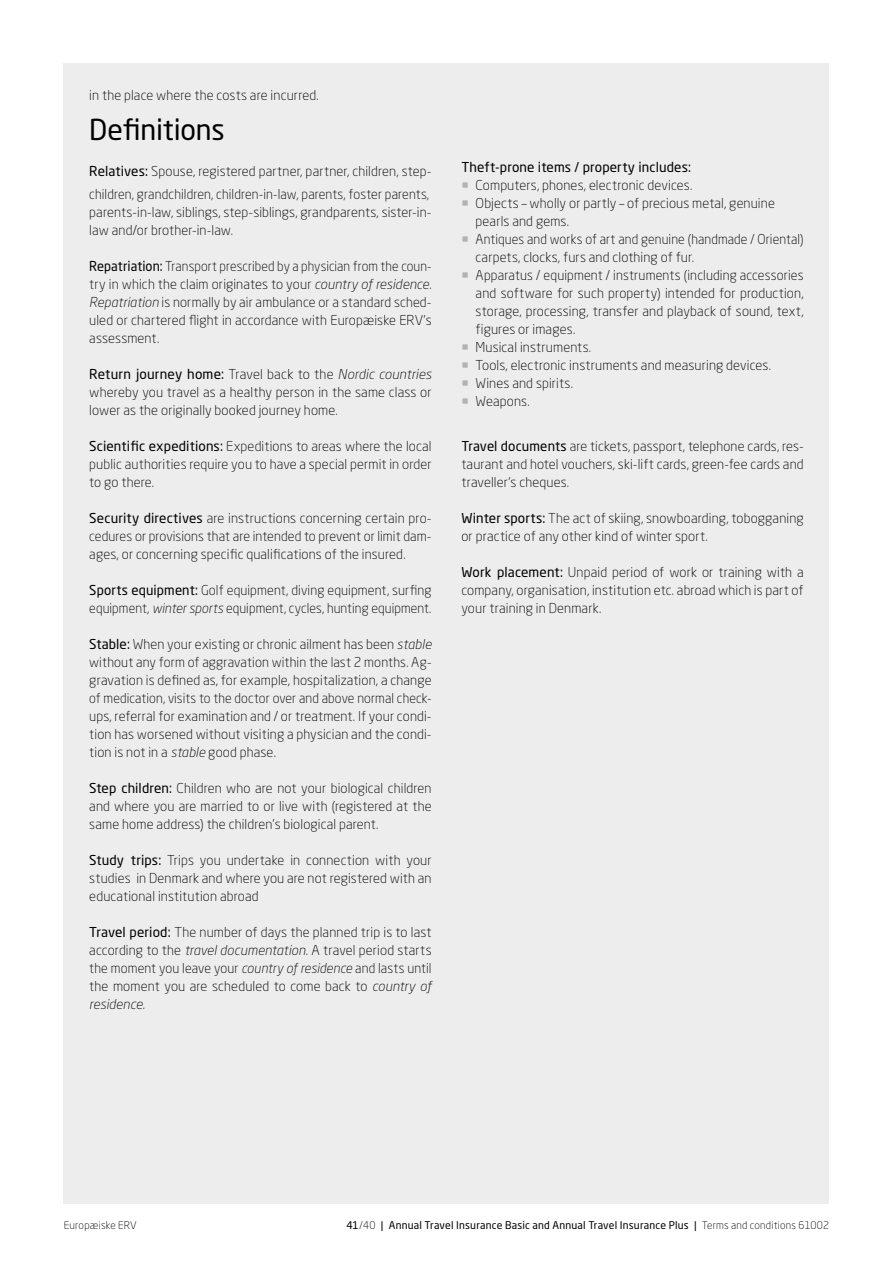
<style>
.page{position:relative;width:893px;height:1263px;background:#fff}
.page>*{position:absolute;margin:0;border:0;box-sizing:border-box;transform-origin:0 0}
.t1{font:28.5px "Neo Sans W1 G";letter-spacing:-.005em;color:#000}
.t2{font:300 13.5px/18px "Neo Sans W1 G";letter-spacing:.01em;color:#000;text-align:justify}
.t3{font:300 13.5px/18px "Neo Sans W1 G";letter-spacing:.01em;color:#000;text-align:justify;scale:.95 1}
.t4{font:300 13.5px/18px "Neo Sans W1 G";letter-spacing:.01em;color:#000;scale:.96 1}
.t5{font:13.5px "Neo Sans W1 G";letter-spacing:.01em;color:#000}
.t6{font:italic 300 13.5px "Neo Sans Pro";letter-spacing:.005em;color:#000}
.t7{font:10.5px "Neo Sans W1 G";letter-spacing:.015em;color:#000}
.t8{font:300 10.5px "Neo Sans W1 G";letter-spacing:.02em;color:#000}
.s1{font-weight:400}
.s2{font-family:"Neo Sans Pro";font-style:italic}
.s3{font-family:"Neo Sans W1 G";font-style:normal}
.s4{color:#b3b2b2}
.s5{font-weight:300}
</style>
<div class="page">
<div style="left:64px;top:64px;width:765px;height:1140px;background:#ededed"></div>
<p class="t2" style="left:89px;top:86px;width:231px">in the place where the costs are incurred.</p>
<h1 class="t1" style="left:89px;top:112px;width:137px">Definitions</h1>
<p class="t2" style="left:89px;top:160px;width:344px;line-height:22.5px"><span class="s1">Relatives:</span> Spouse, registered partner, partner, children, step&shy;children, grandchildren, children-in-law, parents, foster parents,</p>
<p class="t2" style="left:89px;top:203px;width:344px">parents-in-law, siblings, step-siblings, grandparents, sister-in&shy;law and/or brother-in-law.</p>
<p class="t3" style="left:89px;top:257px;width:362px"><span class="s1">Repatriation:</span> Transport prescribed by a physician from the coun&shy;try in which the claim originates to your <span class="s2">country of residence</span>.<br><span class="s2">Repatriation</span> is normally by air ambulance or a standard sched&shy;uled or chartered flight in accordance with Europæiske ERV’s assessment.</p>
<p class="t2" style="left:89px;top:365px;width:344px"><span class="s1">Return journey home:</span> Travel back to the <span class="s2">Nordic countries </span>whereby you travel as a healthy person in the same class or lower as the originally booked journey home.</p>
<p class="t2" style="left:89px;top:437px;width:344px"><span class="s1">Scientific expeditions:</span> Expeditions to areas where the local public authorities require you to have a special permit in order to go there.</p>
<p class="t2" style="left:89px;top:509px;width:344px"><span class="s1">Security directives</span> are instructions concerning certain pro&shy;cedures or provisions that are intended to prevent or limit dam&shy;ages, or concerning specific qualifications of the insured.</p>
<p class="t2" style="left:89px;top:581px;width:344px"><span class="s1">Sports equipment:</span> Golf equipment, diving equipment, surfing equipment, <span class="s2">winter sports</span> equipment, cycles, hunting equipment.</p>
<p class="t2" style="left:89px;top:635px;width:344px"><span class="s1">Stable:</span> When your existing or chronic ailment has been <span class="s2">stable </span>without any form of aggravation within the last 2 months. Ag&shy;gravation is defined as, for example, hospitalization, a change of medication, visits to the doctor over and above normal check&shy;ups, referral for examination and / or treatment. If your condi&shy;tion has worsened without visiting a physician and the condi&shy;tion is not in a <span class="s2">stable</span> good phase.</p>
<p class="t2" style="left:89px;top:779px;width:344px"><span class="s1">Step children:</span> Children who are not your biological children and where you are married to or live with (registered at the same home address) the children’s biological parent.</p>
<p class="t2" style="left:89px;top:851px;width:344px"><span class="s1">Study trips:</span> Trips you undertake in connection with your studies in Denmark and where you are not registered with an educational institution abroad</p>
<p class="t2" style="left:89px;top:923px;width:344px"><span class="s1">Travel period:</span> The number of days the planned trip is to last according to the <span class="s2">travel documentation</span>. A travel period starts the moment you leave your <span class="s2">country of residence</span> and lasts until the moment you are scheduled to come back to <span class="s2">country of</span></p>
<p class="t6" style="left:89px;top:996px;width:57px">residence<span class="s3">.</span></p>
<p class="t5" style="left:461px;top:158px;width:231px">Theft-prone items / property includes:</p>
<p class="t2" style="left:461px;top:176px;width:232px"><span class="s4">○</span> Computers, phones, electronic devices.</p>
<p class="t2" style="left:476px;top:194px;width:301px;text-indent:-14px"><span class="s4">○</span> Objects – wholly or partly – of precious metal, genuine pearls and gems.</p>
<p class="t4" style="left:476px;top:230px;width:343px;text-indent:-14px"><span class="s4">○</span> Antiques and works of art and genuine (handmade / Oriental) carpets, clocks, furs and clothing of fur.</p>
<p class="t2" style="left:476px;top:266px;width:330px;text-indent:-14px"><span class="s4">○</span> Apparatus / equipment / instruments (including accessories and software for such property) intended for production, storage, processing, transfer and playback of sound, text, figures or images.</p>
<p class="t2" style="left:461px;top:337px;width:131px"><span class="s4">○</span> Musical instruments.</p>
<p class="t2" style="left:461px;top:355px;width:311px"><span class="s4">○</span> Tools, electronic instruments and measuring devices.</p>
<p class="t2" style="left:461px;top:373px;width:113px"><span class="s4">○</span> Wines and spirits.</p>
<p class="t2" style="left:461px;top:391px;width:70px"><span class="s4">○</span> Weapons.</p>
<p class="t2" style="left:461px;top:437px;width:344px"><span class="s1">Travel documents</span> are tickets, passport, telephone cards, res&shy;taurant and hotel vouchers, ski-lift cards, green-fee cards and traveller’s cheques.</p>
<p class="t2" style="left:461px;top:509px;width:344px"><span class="s1">Winter sports:</span> The act of skiing, snowboarding, tobogganing or practice of any other kind of winter sport.</p>
<p class="t2" style="left:461px;top:563px;width:344px"><span class="s1">Work placement:</span> Unpaid period of work or training with a company, organisation, institution etc. abroad which is part of your training in Denmark.</p>
<p class="t8" style="left:64px;top:1219px;width:75px">Europæiske ERV</p>
<p class="t7" style="left:346px;top:1219px;width:484px">41<span class="s5">/40</span> | Annual Travel Insurance Basic and Annual Travel Insurance Plus | <span class="s5">Terms and conditions 61002</span></p>
</div>
